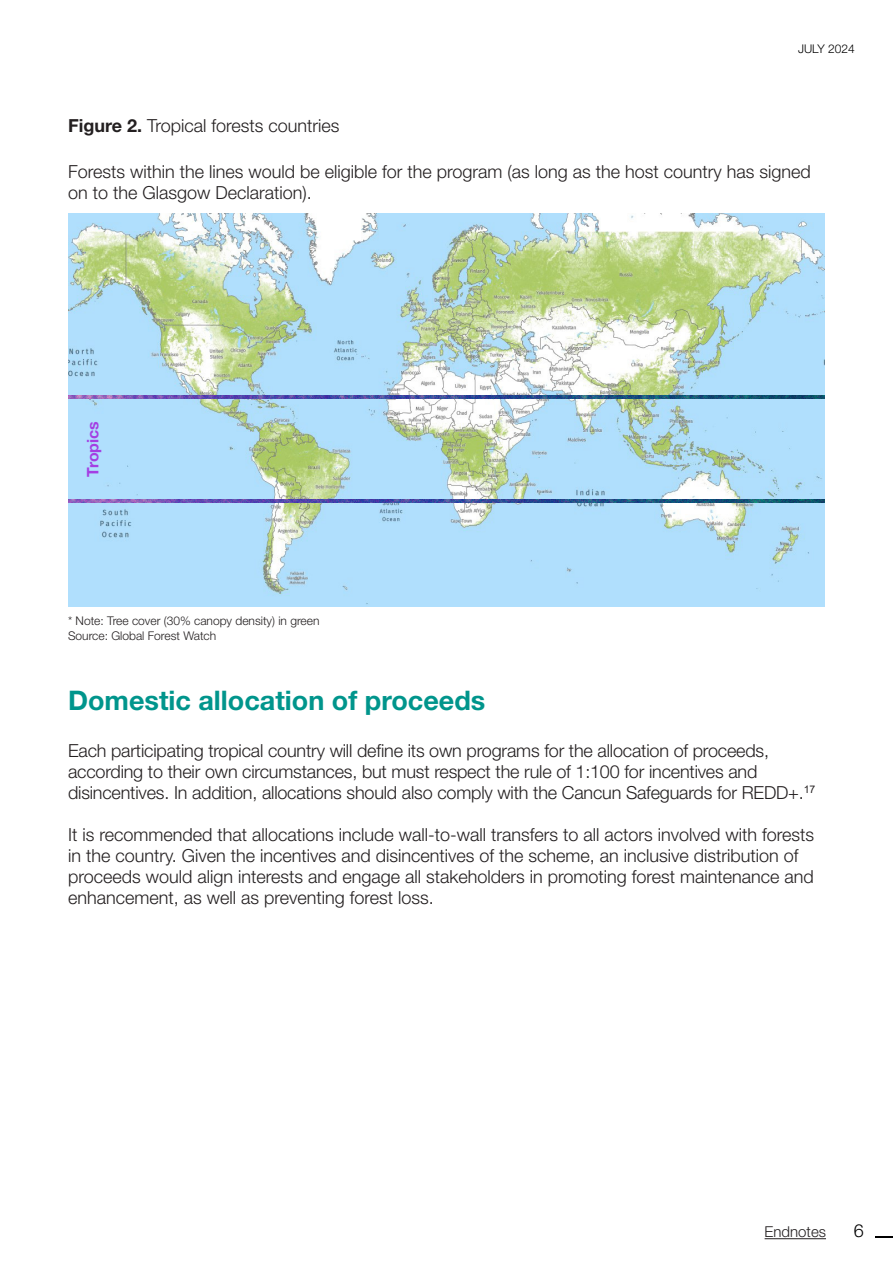
<style>
.page{position:relative;width:893px;height:1263px;background:#fff}
.page>*{position:absolute;margin:0;border:0;box-sizing:border-box;transform-origin:0 0}
.t1{font:700 27px "Helvetica Neue LT Std";color:#00958c}
.t2{font:300 18px/21px "Helvetica Neue LT Std";color:#231f20}
.t3{font:300 18px "Helvetica Neue LT Std";color:#000}
.t4{font:700 15.9px "Helvetica Neue LT Std";color:#a43fe3}
.t5{font:300 15px "Helvetica Neue LT Std";color:#231f20}
.t6{font:300 12px/15px "Helvetica Neue LT Std";color:#231f20}
.t7{font:300 12px "Helvetica Neue LT Std";color:#000}
.s1{font-weight:700}
</style>
<div class="page">
<svg style="left:876px;top:1236px;width:17px;height:1px"></svg>
<hr style="left:765px;top:1238px;width:61px;height:1px;background:#231f20">
<img style="left:68px;top:214px;width:757px;height:393px">
<img style="left:68px;top:395px;width:757px;height:4px">
<img style="left:68px;top:499px;width:757px;height:4px">
<p class="t2" style="left:68px;top:115px;width:273px"><span class="s1">Figure 2.</span> Tropical forests countries</p>
<p class="t7" style="left:798px;top:42px;width:58px">JULY 2024</p>
<p class="t2" style="left:68px;top:161px;width:744px">Forests within the lines would be eligible for the program (as long as the host country has signed on to the Glasgow Declaration).</p>
<p class="t4" style="left:83px;top:477px;width:57px;rotate:-90deg">Tropics</p>
<p class="t6" style="left:68px;top:612px;width:253px">* Note: Tree cover (30% canopy density) in green<br>Source: Global Forest Watch</p>
<h1 class="t1" style="left:68px;top:684px;width:419px">Domestic allocation of proceeds</h1>
<p class="t2" style="left:68px;top:739px;width:749px">Each participating tropical country will define its own programs for the allocation of proceeds, according to their own circumstances, but must respect the rule of 1:100 for incentives and disincentives. In addition, allocations should also comply with the Cancun Safeguards for REDD+.<sup>17</sup></p>
<p class="t2" style="left:68px;top:823px;width:748px">It is recommended that allocations include wall-to-wall transfers to all actors involved with forests in the country. Given the incentives and disincentives of the scheme, an inclusive distribution of proceeds would align interests and engage all stakeholders in promoting forest maintenance and enhancement, as well as preventing forest loss.</p>
<p class="t5" style="left:765px;top:1223px;width:63px">Endnotes</p>
<p class="t3" style="left:854px;top:1220px;width:12px">6</p>
</div>
